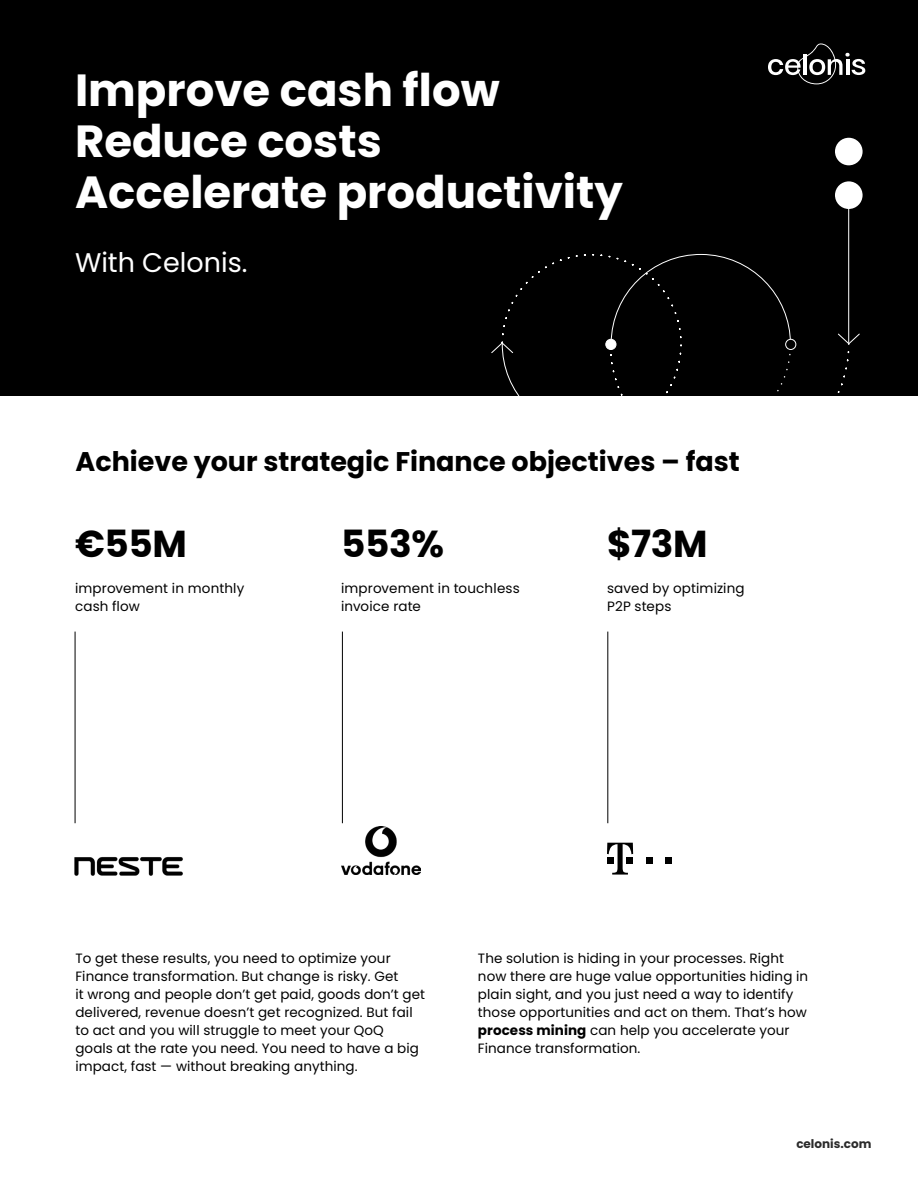
<style>
.page{position:relative;width:918px;height:1188px;background:#fff}
.page>*{position:absolute;margin:0;border:0;box-sizing:border-box;transform-origin:0 0}
.t1{font:700 45px/51px "Poppins";color:#fff}
.t2{font:700 37.5px "Poppins";letter-spacing:-.01em;color:#000}
.t3{font:700 27px "Poppins";color:#000}
.t4{font:27px "Poppins";color:#fff}
.t5{font:13.5px/18px "Poppins";letter-spacing:.005em;color:#000}
.t6{font:700 12px "Poppins";color:#2b2b2b}
.s1{font-weight:700}
</style>
<div class="page">
<div style="left:0;top:0;width:918px;height:396px;background:#000"></div>
<svg style="left:768px;top:44px;width:97px;height:40px"></svg>
<div style="left:835px;top:138px;width:28px;height:28px;background:#fff;border-radius:50%"></div>
<div style="left:835px;top:181px;width:28px;height:28px;background:#fff;border-radius:50%"></div>
<hr style="left:848px;top:188px;width:1px;height:155px;background:#fff">
<svg style="left:491px;top:253px;width:369px;height:143px"></svg>
<hr style="left:75px;top:632px;width:1px;height:191px;background:#000">
<hr style="left:342px;top:632px;width:1px;height:191px;background:#000">
<hr style="left:607px;top:632px;width:1px;height:191px;background:#000">
<div style="left:646px;top:857px;width:7px;height:7px;background:#000"></div>
<div style="left:665px;top:857px;width:7px;height:7px;background:#000"></div>
<svg style="left:607px;top:843px;width:26px;height:32px"></svg>
<img style="left:341px;top:826px;width:79px;height:49px">
<img style="left:74px;top:857px;width:109px;height:19px">
<h1 class="t1" style="left:75px;top:65px;width:549px">Improve cash flow<br>Reduce costs<br>Accelerate productivity</h1>
<h3 class="t4" style="left:75px;top:247px;width:174px">With Celonis.</h3>
<h3 class="t3" style="left:75px;top:446px;width:666px">Achieve your strategic Finance objectives – fast</h3>
<h2 class="t2" style="left:75px;top:522px;width:113px">€55M</h2>
<p class="t5" style="left:75px;top:579px;width:171px">improvement in monthly cash flow</p>
<h2 class="t2" style="left:341px;top:522px;width:104px">553%</h2>
<p class="t5" style="left:341px;top:579px;width:180px">improvement in touchless invoice rate</p>
<h2 class="t2" style="left:607px;top:522px;width:102px">$73M</h2>
<p class="t5" style="left:607px;top:579px;width:139px">saved by optimizing<br>P2P steps</p>
<p class="t5" style="left:75px;top:950px;width:351px">To get these results, you need to optimize your Finance transformation. But change is risky. Get<br>it wrong and people don’t get paid, goods don’t get delivered, revenue doesn’t get recognized. But fail to act and you will struggle to meet your QoQ<br>goals at the rate you need. You need to have a big impact, fast — without breaking anything.</p>
<p class="t5" style="left:478px;top:950px;width:332px">The solution is hiding in your processes. Right now there are huge value opportunities hiding in plain sight, and you just need a way to identify those opportunities and act on them. That’s how <span class="s1">process mining</span> can help you accelerate your Finance transformation.</p>
<p class="t6" style="left:796px;top:1137px;width:77px">celonis.com</p>
</div>
